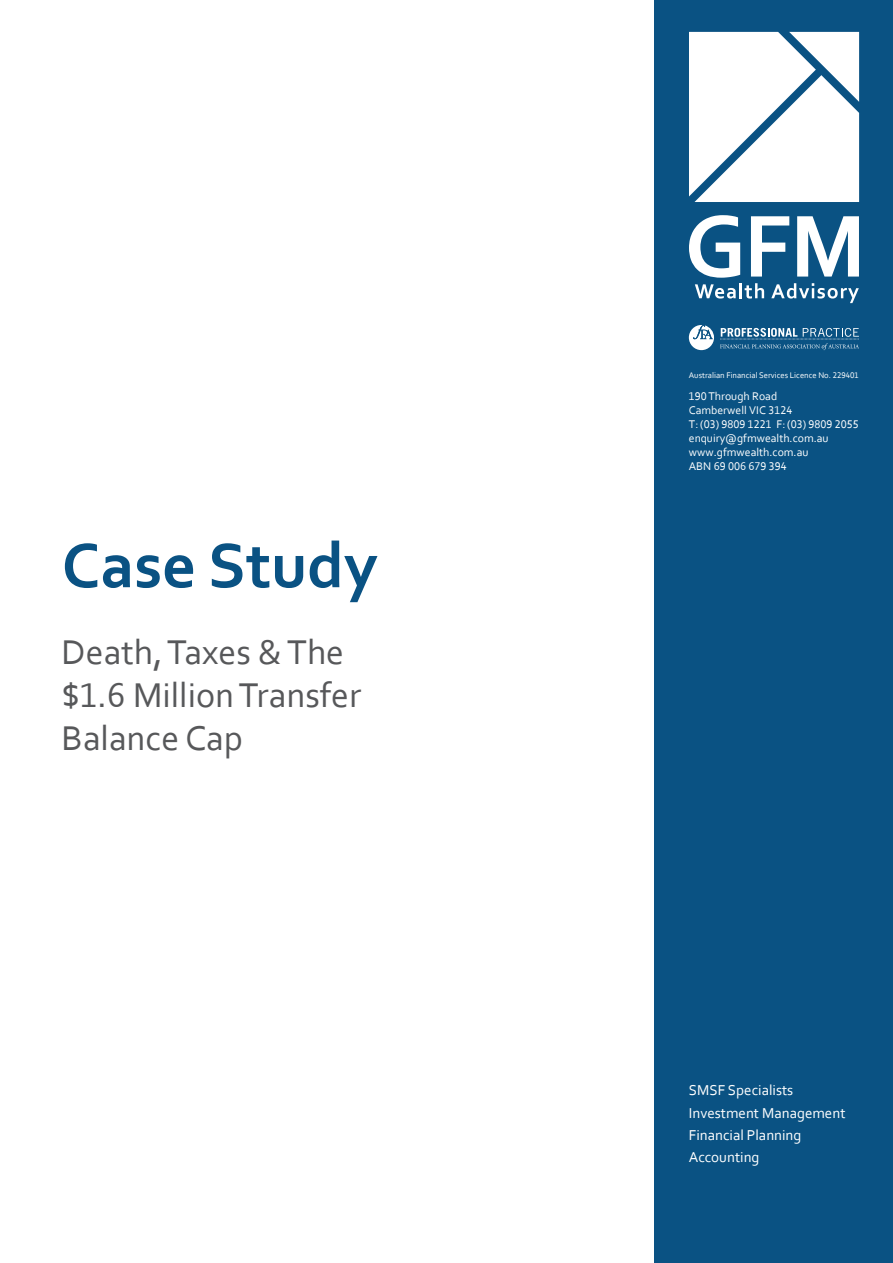
<style>
.page{position:relative;width:893px;height:1263px;background:#fff}
.page>*{position:absolute;margin:0;border:0;box-sizing:border-box;transform-origin:0 0}
.t1{font:700 66px "Corbel GFM Custom";color:#0a5283}
.t2{font:36px/43.2px "Corbel GFM Custom";color:#57585a}
.t3{font:15px "Corbel";color:#fff}
.t4{font:11.7px/14.1px "Corbel";color:#fff}
.t5{font:8.55px "Corbel";color:#fff}
</style>
<div class="page">
<div style="left:655px;top:0;width:238px;height:1263px;background:#0a5283"></div>
<svg style="left:689px;top:325px;width:25px;height:25px"></svg>
<svg style="left:720px;top:328px;width:139px;height:22px"></svg>
<svg style="left:689px;top:215px;width:170px;height:88px"></svg>
<svg style="left:689px;top:32px;width:170px;height:170px;background:#ebf1f5"></svg>
<p class="t1" style="left:62px;top:524px;width:318px">Case Study</p>
<p class="t2" style="left:62px;top:629px;width:301px">Death, Taxes &amp; The $1.6 Million Transfer<br>Balance Cap</p>
<p class="t5" style="left:689px;top:370px;width:172px">Australian Financial Services Licence No. 229401</p>
<p class="t4" style="left:689px;top:389px;width:90px">190 Through Road</p>
<p class="t4" style="left:689px;top:403px;width:105px">Camberwell VIC 3124</p>
<p class="t4" style="left:689px;top:417px;width:172px">T: (03) 9809 1221 F: (03) 9809 2055</p>
<p class="t4" style="left:689px;top:431px;width:141px">enquiry@gfmwealth.com.au www.gfmwealth.com.au</p>
<p class="t4" style="left:689px;top:459px;width:99px">ABN 69 006 679 394</p>
<p class="t3" style="left:689px;top:1081px;width:106px">SMSF Specialists</p>
<p class="t3" style="left:689px;top:1103px;width:158px">Investment Management</p>
<p class="t3" style="left:689px;top:1125px;width:114px">Financial Planning</p>
<p class="t3" style="left:689px;top:1148px;width:72px">Accounting</p>
</div>
